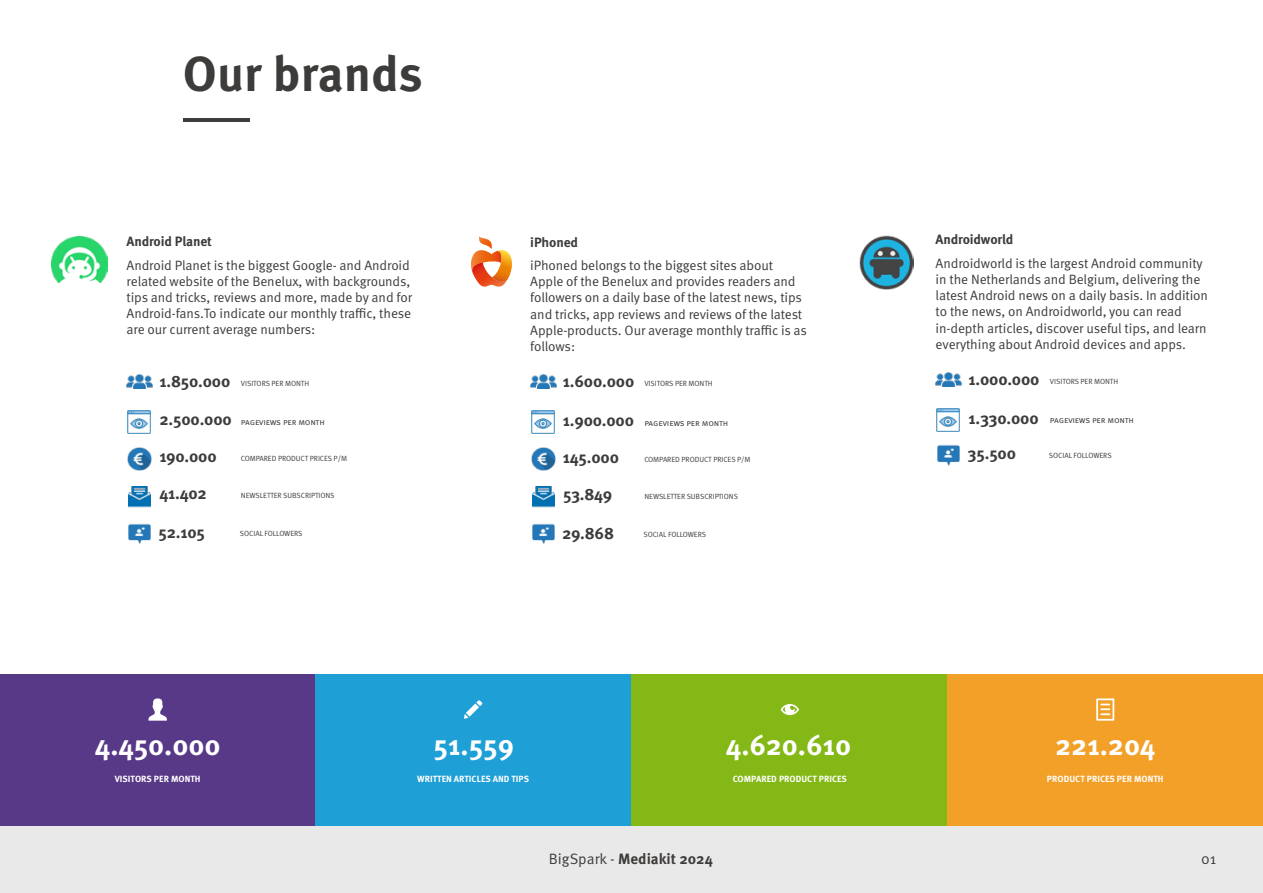
<style>
.page{position:relative;width:1263px;height:893px;background:#fff}
.page>*{position:absolute;margin:0;border:0;box-sizing:border-box;transform-origin:0 0}
.t1{font:700 49.5px "Meta Pro";color:#3d3c3b}
.t2{font:700 28.5px "Meta Pro";letter-spacing:-.005em;color:#fff}
.t3{font:700 16.5px "Meta Pro";letter-spacing:-.01em;color:#3d3c3b}
.t4{font:700 15px "Meta Pro";color:#3d3c3b}
.t5{font:15px "Meta Pro";color:#3d3c3b}
.t6{font:13.5px/16.2px "Meta Pro";letter-spacing:-.01em;color:#3d3c3b}
.t7{font:700 13.5px "Meta Pro";letter-spacing:-.01em;color:#3d3c3b}
.t8{font:700 9px "Meta Pro";color:#fff}
.t9{font:9px "Meta Pro";letter-spacing:-.02em;color:#3d3c3b}
.t10{font:7.5px "Meta Pro";letter-spacing:-.01em;color:#3d3c3b}
.s1{font-weight:700;font-size:16.5px}
.s2{font-weight:400}
</style>
<div class="page">
<img style="left:52px;top:236px;width:55px;height:47px">
<div style="left:0;top:826px;width:1263px;height:67px;background:#e8e7e7"></div>
<div style="left:0;top:674px;width:315px;height:152px;background:#583987"></div>
<div style="left:315px;top:674px;width:316px;height:152px;background:#1e9fd6"></div>
<div style="left:631px;top:674px;width:316px;height:152px;background:#84b816"></div>
<div style="left:947px;top:674px;width:316px;height:152px;background:#f3a028"></div>
<svg style="left:148px;top:698px;width:19px;height:23px"></svg>
<svg style="left:781px;top:704px;width:18px;height:11px"></svg>
<svg style="left:1096px;top:698px;width:18px;height:23px"></svg>
<svg style="left:464px;top:700px;width:18px;height:19px"></svg>
<hr style="left:183px;top:118px;width:66px;height:3px;background:#3d3c3b">
<img style="left:127px;top:374px;width:25px;height:14px">
<img style="left:128px;top:448px;width:23px;height:23px">
<img style="left:129px;top:487px;width:21px;height:21px">
<img style="left:128px;top:523px;width:22px;height:21px">
<img style="left:128px;top:410px;width:23px;height:24px">
<svg style="left:471px;top:236px;width:41px;height:51px"></svg>
<img style="left:531px;top:374px;width:25px;height:14px">
<img style="left:532px;top:448px;width:23px;height:23px">
<img style="left:533px;top:487px;width:21px;height:21px">
<img style="left:532px;top:523px;width:22px;height:21px">
<img style="left:532px;top:410px;width:23px;height:24px">
<img style="left:859px;top:235px;width:55px;height:54px">
<img style="left:936px;top:372px;width:25px;height:14px">
<img style="left:937px;top:445px;width:22px;height:21px">
<img style="left:936px;top:408px;width:24px;height:24px">
<h1 class="t1" style="left:183px;top:43px;width:241px">Our brands</h1>
<p class="t7" style="left:127px;top:233px;width:87px">Android Planet</p>
<p class="t6" style="left:127px;top:257px;width:287px">Android Planet is the biggest Google- and Android related website of the Benelux, with backgrounds, tips and tricks, reviews and more, made by and for Android-fans.To indicate our monthly traffic, these are our current average numbers:</p>
<p class="t10" style="left:159px;top:378px;width:151px"><span class="s1">1.850.000</span> VISITORS PER MONTH</p>
<p class="t9" style="left:159px;top:416px;width:167px"><span class="s1">2.500.000</span> pageviews per month</p>
<p class="t3" style="left:159px;top:446px;width:59px">190.000</p>
<p class="t10" style="left:241px;top:453px;width:108px">COMPARED PRODUCT PRICES P/M</p>
<p class="t3" style="left:159px;top:483px;width:49px">41.402</p>
<p class="t10" style="left:241px;top:490px;width:95px">NEWSLETTER SUBSCRIPTIONS</p>
<p class="t3" style="left:158px;top:522px;width:48px">52.105</p>
<p class="t10" style="left:240px;top:529px;width:64px">SOCIAL FOLLOWERS</p>
<p class="t7" style="left:530px;top:233px;width:49px">iPhoned</p>
<p class="t6" style="left:530px;top:258px;width:278px">iPhoned belongs to the biggest sites about Apple of the Benelux and provides readers and followers on a daily base of the latest news, tips and tricks, app reviews and reviews of the latest Apple-products. Our average monthly traffic is as follows:</p>
<p class="t10" style="left:563px;top:378px;width:151px"><span class="s1">1.600.000</span> VISITORS PER MONTH</p>
<p class="t9" style="left:563px;top:417px;width:167px"><span class="s1">1.900.000</span> pageviews per month</p>
<p class="t3" style="left:563px;top:447px;width:58px">145.000</p>
<p class="t10" style="left:644px;top:454px;width:108px">COMPARED PRODUCT PRICES P/M</p>
<p class="t3" style="left:563px;top:484px;width:51px">53.849</p>
<p class="t10" style="left:644px;top:491px;width:95px">NEWSLETTER SUBSCRIPTIONS</p>
<p class="t3" style="left:562px;top:522px;width:54px">29.868</p>
<p class="t10" style="left:643px;top:530px;width:64px">SOCIAL FOLLOWERS</p>
<p class="t7" style="left:936px;top:231px;width:79px">Androidworld</p>
<p class="t6" style="left:936px;top:255px;width:274px">Androidworld is the largest Android community in the Netherlands and Belgium, delivering the latest Android news on a daily basis. In addition to the news, on Androidworld, you can read in-depth articles, discover useful tips, and learn everything about Android devices and apps.</p>
<p class="t10" style="left:968px;top:376px;width:151px"><span class="s1">1.000.000</span> VISITORS PER MONTH</p>
<p class="t9" style="left:968px;top:414px;width:167px"><span class="s1">1.330.000</span> pageviews per month</p>
<p class="t3" style="left:967px;top:443px;width:50px">35.500</p>
<p class="t10" style="left:1049px;top:451px;width:64px">SOCIAL FOLLOWERS</p>
<h2 class="t2" style="left:434px;top:727px;width:82px">51.559</h2>
<h2 class="t2" style="left:726px;top:727px;width:127px">4.620.610</h2>
<h2 class="t2" style="left:1055px;top:727px;width:102px">221.204</h2>
<h2 class="t2" style="left:95px;top:727px;width:127px">4.450.000</h2>
<p class="t8" style="left:115px;top:773px;width:87px">VISITORS PER MONTH</p>
<p class="t8" style="left:417px;top:773px;width:113px">WRITTEN ARTICLES AND TIPS</p>
<p class="t8" style="left:733px;top:773px;width:116px">COMPARED PRODUCT PRICES</p>
<p class="t8" style="left:1047px;top:773px;width:118px">PRODUCT PRICES PER MONTH</p>
<p class="t4" style="left:549px;top:849px;width:166px"><span class="s2">BigSpark -</span> Mediakit 2024</p>
<p class="t5" style="left:1201px;top:849px;width:17px">01</p>
</div>
